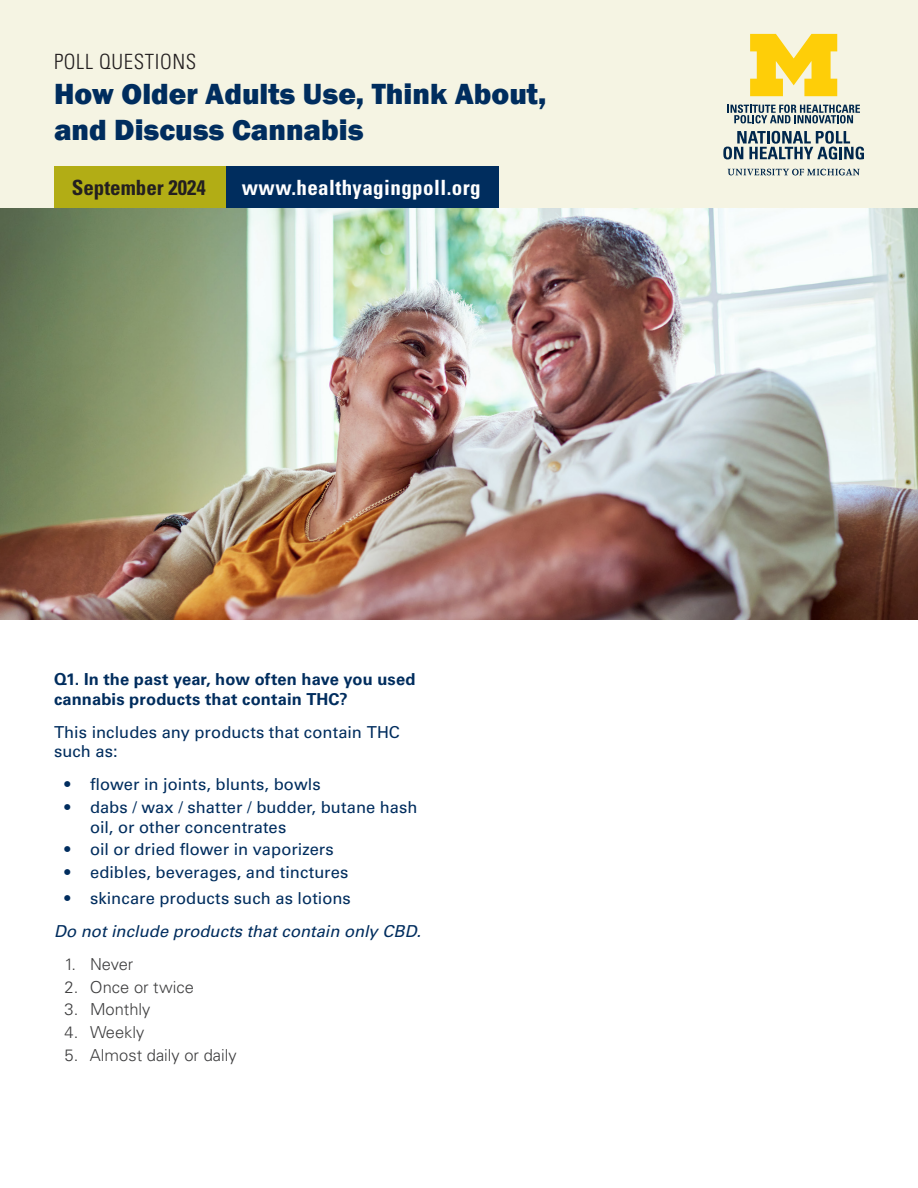
<style>
.page{position:relative;width:918px;height:1188px;background:#fff}
.page>*{position:absolute;margin:0;border:0;box-sizing:border-box;transform-origin:0 0}
.t1{font:800 30px/36px "Franklin Gothic";color:#002d5e}
.t2{font:700 condensed 21px "Univers LT Std";letter-spacing:.02em;color:#fff}
.heading{font:300 condensed 21px "Univers LT Std";letter-spacing:.03em;color:#231f20}
.t3{font:700 condensed 21px "Univers LT Std";color:#231f20}
.question{font:16.5px/19.5px "Univers LT Std";letter-spacing:.005em;color:#002d5e}
.question-2{font:700 16.5px/19.5px "Univers LT Std";letter-spacing:.01em;color:#002d5e}
.answers2{font:300 16.5px "Univers LT Std";color:#3e3e3f}
.question-3{font:italic 16.5px "Univers LT Std";color:#002d5e}
</style>
<div class="page">
<div style="left:0;top:0;width:918px;height:208px;background:#f5f4e3"></div>
<svg style="left:728px;top:169px;width:132px;height:7px"></svg>
<svg style="left:750px;top:34px;width:87px;height:62px"></svg>
<svg style="left:727px;top:105px;width:133px;height:18px"></svg>
<svg style="left:723px;top:131px;width:141px;height:28px"></svg>
<div style="left:226px;top:166px;width:273px;height:42px;background:#002d5e"></div>
<div style="left:54px;top:166px;width:172px;height:42px;background:#b2ad15"></div>
<img style="left:0;top:208px;width:918px;height:411px">
<p class="heading" style="left:54px;top:49px;width:144px">POLL QUESTIONS</p>
<p class="t1" style="left:54px;top:76px;width:494px">How Older Adults Use, Think About, and Discuss Cannabis</p>
<p class="t3" style="left:72px;top:175px;width:136px">September 2024</p>
<p class="t2" style="left:242px;top:175px;width:240px">www.healthyagingpoll.org</p>
<p class="question-2" style="left:54px;top:670px;width:363px">Q1. In the past year, how often have you used cannabis products that contain THC?</p>
<p class="question" style="left:54px;top:722px;width:347px">This includes any products that contain THC such as:</p>
<p class="question" style="left:64px;top:775px;width:258px">• flower in joints, blunts, bowls</p>
<p class="question" style="left:90px;top:798px;width:329px;text-indent:-26px">• dabs / wax / shatter / budder, butane hash oil, or other concentrates</p>
<p class="question" style="left:64px;top:840px;width:271px">• oil or dried flower in vaporizers</p>
<p class="question" style="left:64px;top:863px;width:285px">• edibles, beverages, and tinctures</p>
<p class="question" style="left:64px;top:888px;width:288px">• skincare products such as lotions</p>
<p class="question-3" style="left:54px;top:921px;width:369px">Do not include products that contain only CBD.</p>
<p class="answers2" style="left:64px;top:954px;width:70px">1. Never</p>
<p class="answers2" style="left:64px;top:977px;width:131px">2. Once or twice</p>
<p class="answers2" style="left:64px;top:1000px;width:88px">3. Monthly</p>
<p class="answers2" style="left:64px;top:1022px;width:81px">4. Weekly</p>
<p class="answers2" style="left:64px;top:1045px;width:174px">5. Almost daily or daily</p>
</div>
